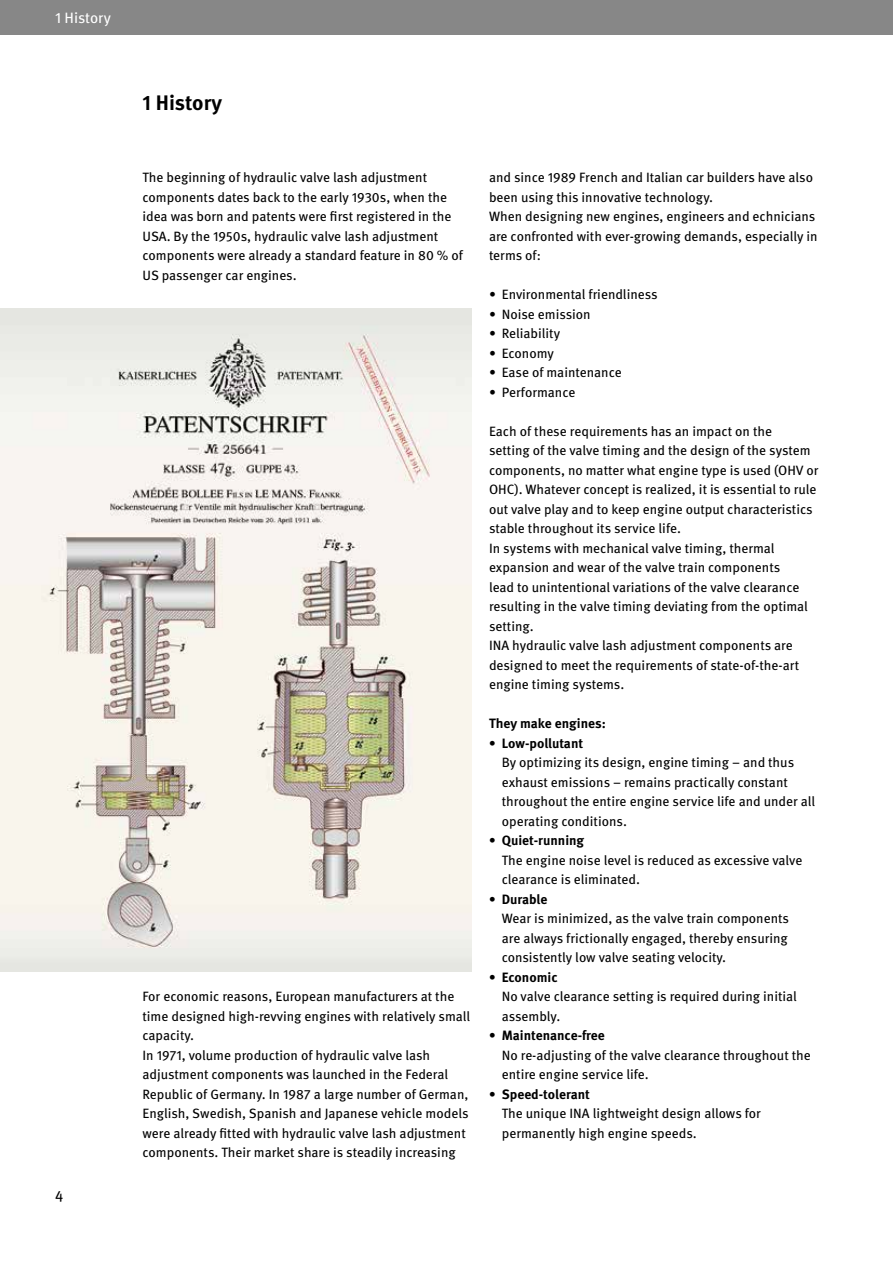
<style>
.page{position:relative;width:893px;height:1263px;background:#fff}
.page>*{position:absolute;margin:0;border:0;box-sizing:border-box;transform-origin:0 0}
.t1{font:700 21px "Meta OT";letter-spacing:-.005em;color:#000}
.t2{font:15px "Meta OT";color:#fff}
.t3{font:15px "Meta OT";color:#000}
.t4{font:13.5px/19.5px "Meta OT";color:#000}
.t5{font:700 13.5px "Meta OT";color:#000}
</style>
<div class="page">
<div style="left:0;top:0;width:893px;height:34px;background:#878787"></div>
<img style="left:0;top:309px;width:472px;height:662px">
<p class="t2" style="left:55px;top:9px;width:57px">1 History</p>
<p class="t3" style="left:55px;top:1184px;width:10px">4</p>
<h1 class="t1" style="left:142px;top:90px;width:81px">1 History</h1>
<p class="t4" style="left:142px;top:168px;width:322px">The beginning of hydraulic valve lash adjustment components dates back to the early 1930s, when the idea was born and patents were first registered in the USA. By the 1950s, hydraulic valve lash adjustment components were already a standard feature in 80 % of US passenger car engines.</p>
<p class="t4" style="left:142px;top:987px;width:329px">For economic reasons, European manufacturers at the time designed high-revving engines with relatively small capacity.<br>In 1971, volume production of hydraulic valve lash adjustment components was launched in the Federal Republic of Germany. In 1987 a large number of German, English, Swedish, Spanish and Japanese vehicle models were already fitted with hydraulic valve lash adjustment components. Their market share is steadily increasing</p>
<p class="t4" style="left:489px;top:168px;width:330px">and since 1989 French and Italian car builders have also been using this innovative technology.<br>When designing new engines, engineers and echnicians are confronted with ever-growing demands, especially in terms of:</p>
<p class="t4" style="left:489px;top:285px;width:170px">• Environmental friendliness</p>
<p class="t4" style="left:489px;top:305px;width:103px">• Noise emission</p>
<p class="t4" style="left:489px;top:324px;width:73px">• Reliability</p>
<p class="t4" style="left:489px;top:343px;width:67px">• Economy</p>
<p class="t4" style="left:489px;top:363px;width:134px">• Ease of maintenance</p>
<p class="t4" style="left:489px;top:382px;width:88px">• Performance</p>
<p class="t4" style="left:489px;top:421px;width:331px">Each of these requirements has an impact on the<br>setting of the valve timing and the design of the system components, no matter what engine type is used (OHV or OHC). Whatever concept is realized, it is essential to rule out valve play and to keep engine output characteristics stable throughout its service life.<br>In systems with mechanical valve timing, thermal expansion and wear of the valve train components<br>lead to unintentional variations of the valve clearance resulting in the valve timing deviating from the optimal setting.<br>INA hydraulic valve lash adjustment components are designed to meet the requirements of state-of-the-art engine timing systems.</p>
<p class="t5" style="left:489px;top:715px;width:118px">They make engines:</p>
<p class="t5" style="left:489px;top:734px;width:96px">• Low-pollutant</p>
<p class="t4" style="left:502px;top:753px;width:315px">By optimizing its design, engine timing – and thus exhaust emissions – remains practically constant throughout the entire engine service life and under all operating conditions.</p>
<p class="t5" style="left:489px;top:832px;width:97px">• Quiet-running</p>
<p class="t4" style="left:502px;top:850px;width:302px">The engine noise level is reduced as excessive valve clearance is eliminated.</p>
<p class="t5" style="left:489px;top:890px;width:60px">• Durable</p>
<p class="t4" style="left:502px;top:909px;width:289px;text-align:justify">Wear is minimized, as the valve train components are always frictionally engaged, thereby ensuring consistently low valve seating velocity.</p>
<p class="t5" style="left:489px;top:968px;width:70px">• Economic</p>
<p class="t4" style="left:502px;top:987px;width:297px">No valve clearance setting is required during initial assembly.</p>
<p class="t5" style="left:489px;top:1027px;width:117px">• Maintenance-free</p>
<p class="t4" style="left:502px;top:1045px;width:310px">No re-adjusting of the valve clearance throughout the entire engine service life.</p>
<p class="t5" style="left:489px;top:1085px;width:102px">• Speed-tolerant</p>
<p class="t4" style="left:502px;top:1104px;width:261px">The unique INA lightweight design allows for permanently high engine speeds.</p>
</div>
